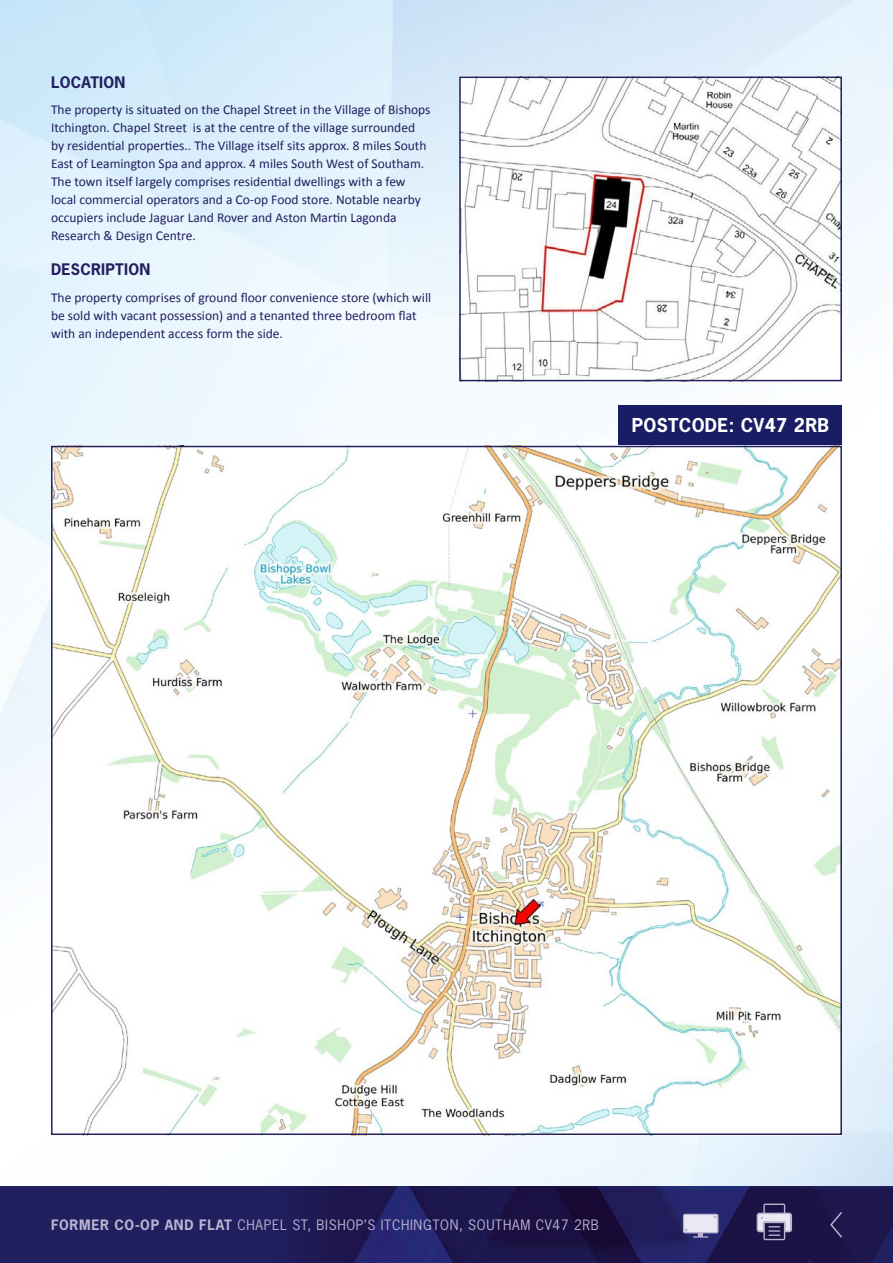
<style>
.page{position:relative;width:893px;height:1263px;background:#fff}
.page>*{position:absolute;margin:0;border:0;box-sizing:border-box;transform-origin:0 0}
.t1{font:700 18px "News Gothic Std";letter-spacing:.02em;color:#fff}
.t2{font:700 15px "News Gothic Std";letter-spacing:.02em;color:#211f5e}
.t3{font:13.5px/18px "Calibri";color:#211f5e}
.t4{font:13.5px "News Gothic Std";letter-spacing:.05em;color:#bbb4d3}
.s1{font-weight:700}
</style>
<div class="page">
<img style="left:0;top:0;width:893px;height:1186px">
<div style="left:0;top:1186px;width:893px;height:77px;background:#211f5e"></div>
<img style="left:317px;top:1186px;width:576px;height:77px">
<svg style="left:830px;top:1212px;width:12px;height:25px"></svg>
<svg style="left:757px;top:1203px;width:35px;height:37px"></svg>
<svg style="left:683px;top:1214px;width:35px;height:23px"></svg>
<div style="left:619px;top:406px;width:223px;height:62px;background:#191d63"></div>
<img style="left:54px;top:449px;width:785px;height:683px">
<img style="left:462px;top:80px;width:377px;height:298px">
<div style="left:459px;top:77px;width:383px;height:304px;border:2px solid #211f5e"></div>
<p class="t2" style="left:51px;top:72px;width:76px">LOCATION</p>
<p class="t3" style="left:51px;top:101px;width:381px">The property is situated on the Chapel Street in the Village of Bishops Itchington. Chapel Street is at the centre of the village surrounded by residential properties.. The Village itself sits approx. 8 miles South East of Leamington Spa and approx. 4 miles South West of Southam.<br>The town itself largely comprises residential dwellings with a few local commercial operators and a Co-op Food store. Notable nearby occupiers include Jaguar Land Rover and Aston Martin Lagonda Research &amp; Design Centre.</p>
<p class="t2" style="left:51px;top:260px;width:101px">DESCRIPTION</p>
<p class="t3" style="left:51px;top:288px;width:382px">The property comprises of ground floor convenience store (which will be sold with vacant possession) and a tenanted three bedroom flat with an independent access form the side.</p>
<h1 class="t1" style="left:632px;top:414px;width:199px">POSTCODE: CV47 2RB</h1>
<p class="t4" style="left:51px;top:1216px;width:549px"><span class="s1">FORMER CO-OP AND FLAT</span> CHAPEL ST, BISHOP’S ITCHINGTON, SOUTHAM CV47 2RB</p>
</div>
